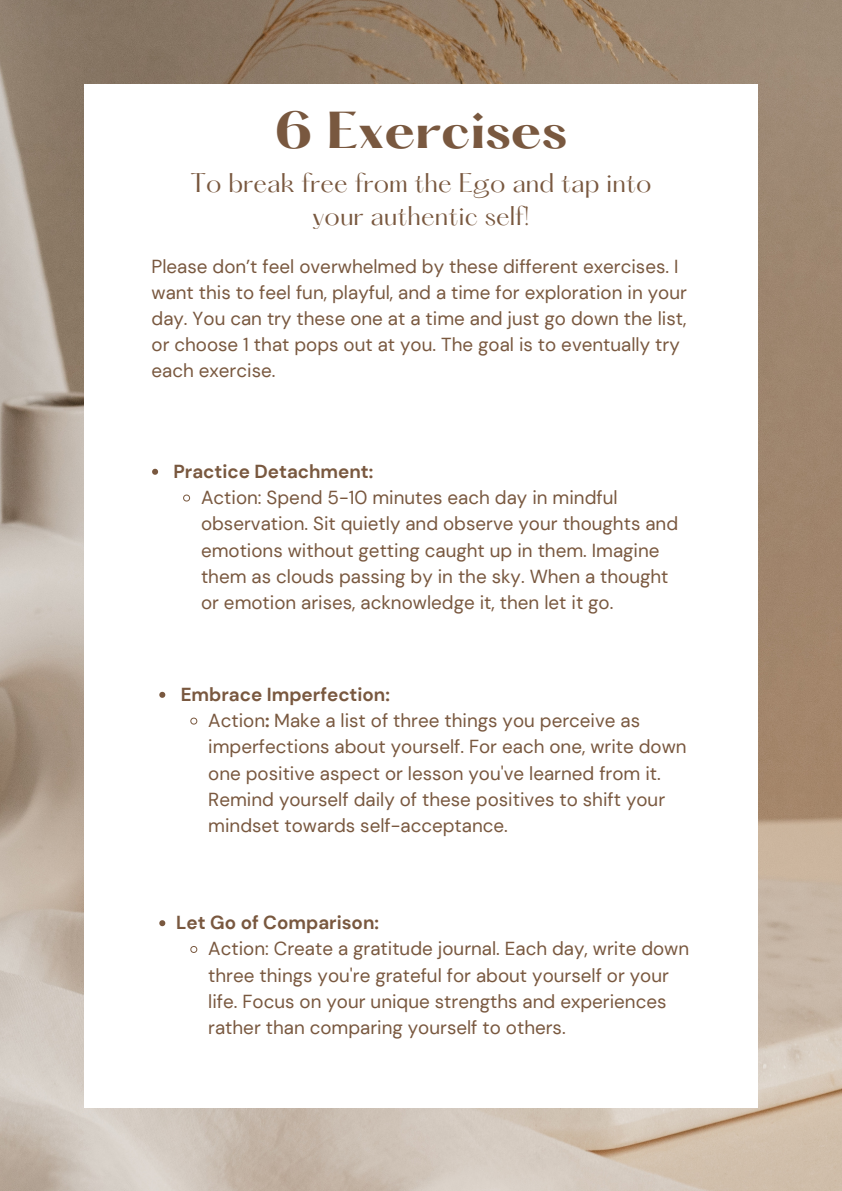
<style>
.page{position:relative;width:842px;height:1191px;background:#fff}
.page>*{position:absolute;margin:0;border:0;box-sizing:border-box;transform-origin:0 0}
.t1{font:700 45.4px "Hatton";color:#79583f}
.t2{font:23.6px/33px "Hatton";color:#79583f;text-align:center}
.t3{font:18.8px/26.2px "DM Sans";color:#79583f}
.t4{font:700 18.8px "DM Sans";color:#79583f}
.s1{font-weight:700}
</style>
<div class="page">
<img style="left:0;top:0;width:842px;height:1190px">
<div style="left:84px;top:84px;width:674px;height:1022px;background:#fff"></div>
<svg style="left:152px;top:468px;width:6px;height:6px"></svg>
<svg style="left:183px;top:494px;width:7px;height:8px"></svg>
<svg style="left:159px;top:691px;width:6px;height:6px"></svg>
<svg style="left:190px;top:717px;width:8px;height:8px"></svg>
<svg style="left:159px;top:920px;width:6px;height:6px"></svg>
<svg style="left:190px;top:946px;width:8px;height:7px"></svg>
<p class="t1" style="left:275px;top:108px;width:294px">6 Exercises</p>
<h2 class="t2" style="left:191px;top:169px;width:462px">To break free from the Ego and tap into your authentic self!</h2>
<h1 class="t3" style="left:152px;top:254px;width:537px;line-height:25.8px">Please don’t feel overwhelmed by these different exercises. I want this to feel fun, playful, and a time for exploration in your day. You can try these one at a time and just go down the list, or choose 1 that pops out at you. The goal is to eventually try each exercise.</h1>
<p class="t4" style="left:174px;top:459px;width:201px">Practice Detachment:</p>
<p class="t3" style="left:201px;top:484px;width:479px">Action: Spend 5-10 minutes each day in mindful observation. Sit quietly and observe your thoughts and emotions without getting caught up in them. Imagine them as clouds passing by in the sky. When a thought or emotion arises, acknowledge it, then let it go.</p>
<p class="t4" style="left:181px;top:682px;width:211px">Embrace Imperfection:</p>
<p class="t3" style="left:208px;top:707px;width:480px">Action<span class="s1">:</span> Make a list of three things you perceive as imperfections about yourself. For each one, write down one positive aspect or lesson you've learned from it.<br>Remind yourself daily of these positives to shift your mindset towards self-acceptance.</p>
<p class="t4" style="left:176px;top:910px;width:204px">Let Go of Comparison:</p>
<p class="t3" style="left:208px;top:935px;width:482px">Action: Create a gratitude journal. Each day, write down three things you're grateful for about yourself or your life. Focus on your unique strengths and experiences rather than comparing yourself to others.</p>
</div>
